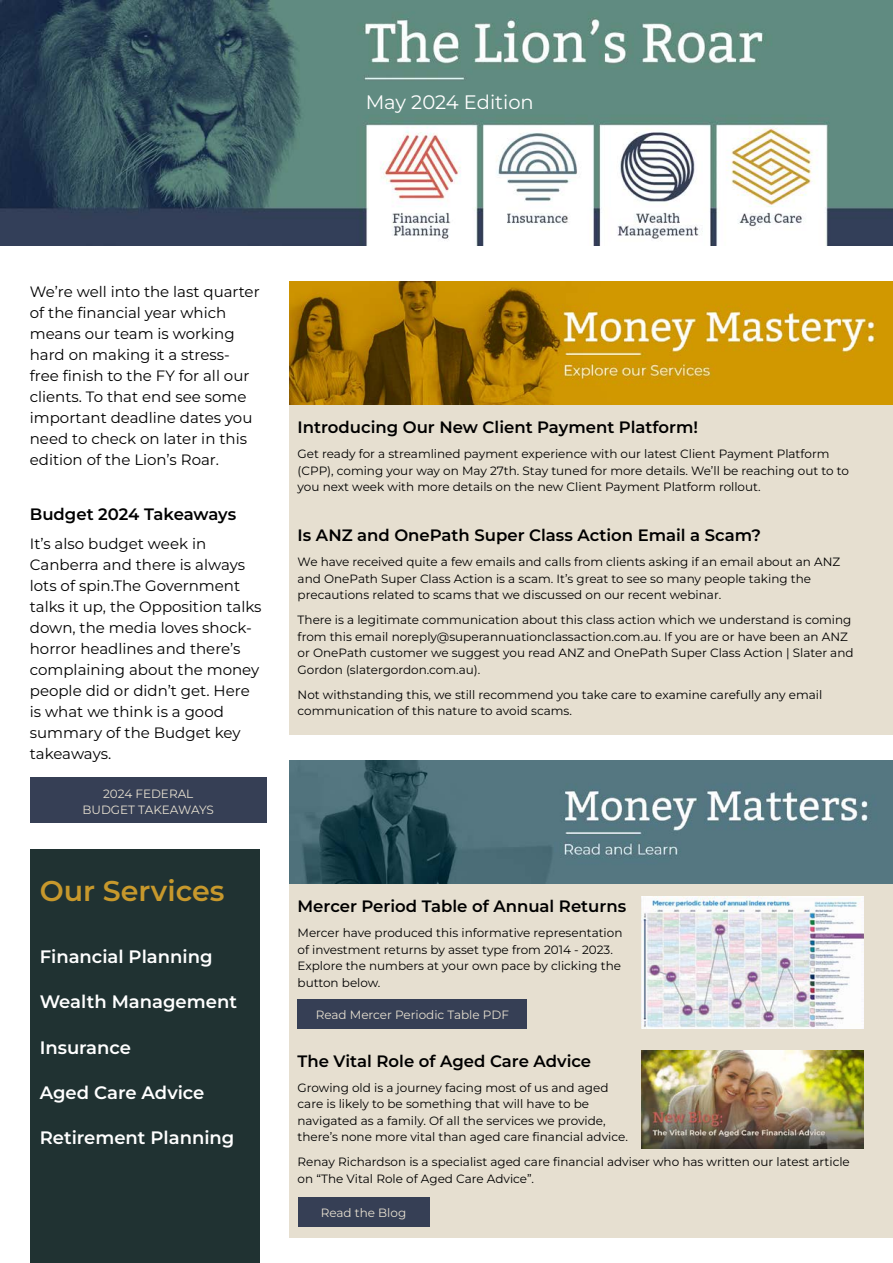
<style>
.page{position:relative;width:893px;height:1263px;background:#fff}
.page>*{position:absolute;margin:0;border:0;box-sizing:border-box;transform-origin:0 0}
.t1{font:600 28.5px "Montserrat";color:#c7982c}
.t2{font:19.5px "Montserrat";color:#fff}
.t3{font:600 18px "Montserrat";color:#fff}
.t4{font:600 16.5px "Montserrat";color:#000}
.t5{font:15px/21px "Montserrat";color:#000}
.t6{font:12px/16.5px "Montserrat";color:#000}
.t7{font:12px/16.5px "Montserrat";color:#e6dfd0;text-align:center}
</style>
<div class="page">
<div style="left:289px;top:858px;width:604px;height:380px;background:#e6dfd0"></div>
<div style="left:289px;top:379px;width:604px;height:356px;background:#e6dfd0"></div>
<img style="left:0;top:0;width:893px;height:246px">
<img style="left:289px;top:281px;width:604px;height:123px">
<img style="left:289px;top:760px;width:604px;height:123px">
<div style="left:30px;top:850px;width:229px;height:413px;background:#203232"></div>
<svg style="left:289px;top:879px;width:602px;height:150px"></svg>
<div style="left:30px;top:777px;width:237px;height:46px;background:#363f55"></div>
<img style="left:298px;top:1050px;width:566px;height:177px">
<h2 class="t2" style="left:366px;top:89px;width:170px">May 2024 Edition</h2>
<p class="t5" style="left:30px;top:281px;width:231px">We’re well into the last quarter of the financial year which means our team is working hard on making it a stress&shy;free finish to the FY for all our clients. To that end see some important deadline dates you need to check on later in this edition of the Lion’s Roar.</p>
<h3 class="t4" style="left:30px;top:503px;width:208px">Budget 2024 Takeaways</h3>
<p class="t5" style="left:30px;top:533px;width:233px">It’s also budget week in<br>Canberra and there is always lots of spin.The Government talks it up, the Opposition talks down, the media loves shock&shy;horror headlines and there’s complaining about the money people did or didn’t get. Here is what we think is a good summary of the Budget key takeaways.</p>
<p class="t7" style="left:82px;top:785px;width:133px">2024 FEDERAL<br>BUDGET TAKEAWAYS</p>
<h1 class="t1" style="left:40px;top:872px;width:186px">Our Services</h1>
<h3 class="t3" style="left:40px;top:945px;width:174px">Financial Planning</h3>
<h3 class="t3" style="left:40px;top:990px;width:199px">Wealth Management</h3>
<h3 class="t3" style="left:40px;top:1035px;width:93px">Insurance</h3>
<h3 class="t3" style="left:40px;top:1080px;width:166px">Aged Care Advice</h3>
<h3 class="t3" style="left:40px;top:1126px;width:196px">Retirement Planning</h3>
<h3 class="t4" style="left:298px;top:416px;width:402px">Introducing Our New Client Payment Platform!</h3>
<p class="t6" style="left:298px;top:445px;width:553px">Get ready for a streamlined payment experience with our latest Client Payment Platform (CPP), coming your way on May 27th. Stay tuned for more details. We’ll be reaching out to to you next week with more details on the new Client Payment Platform rollout.</p>
<h3 class="t4" style="left:298px;top:524px;width:465px">Is ANZ and OnePath Super Class Action Email a Scam?</h3>
<p class="t6" style="left:298px;top:553px;width:544px">We have received quite a few emails and calls from clients asking if an email about an ANZ and OnePath Super Class Action is a scam. It’s great to see so many people taking the precautions related to scams that we discussed on our recent webinar.</p>
<p class="t6" style="left:298px;top:611px;width:557px">There is a legitimate communication about this class action which we understand is coming from this email noreply@superannuationclassaction.com.au. If you are or have been an ANZ or OnePath customer we suggest you read ANZ and OnePath Super Class Action | Slater and Gordon (slatergordon.com.au).</p>
<p class="t6" style="left:298px;top:686px;width:526px">Not withstanding this, we still recommend you take care to examine carefully any email communication of this nature to avoid scams.</p>
<h3 class="t4" style="left:298px;top:895px;width:330px">Mercer Period Table of Annual Returns</h3>
<p class="t6" style="left:298px;top:924px;width:326px">Mercer have produced this informative representation of investment returns by asset type from 2014 - 2023.<br>Explore the numbers at your own pace by clicking the button below.</p>
<p class="t7" style="left:316px;top:1006px;width:195px">Read Mercer Periodic Table PDF</p>
<h3 class="t4" style="left:298px;top:1050px;width:295px">The Vital Role of Aged Care Advice</h3>
<p class="t6" style="left:298px;top:1079px;width:332px">Growing old is a journey facing most of us and aged care is likely to be something that will have to be navigated as a family. Of all the services we provide, there’s none more vital than aged care financial advice.</p>
<p class="t6" style="left:298px;top:1153px;width:554px">Renay Richardson is a specialist aged care financial adviser who has written our latest article on “The Vital Role of Aged Care Advice”.</p>
<p class="t7" style="left:321px;top:1204px;width:87px">Read the Blog</p>
</div>
